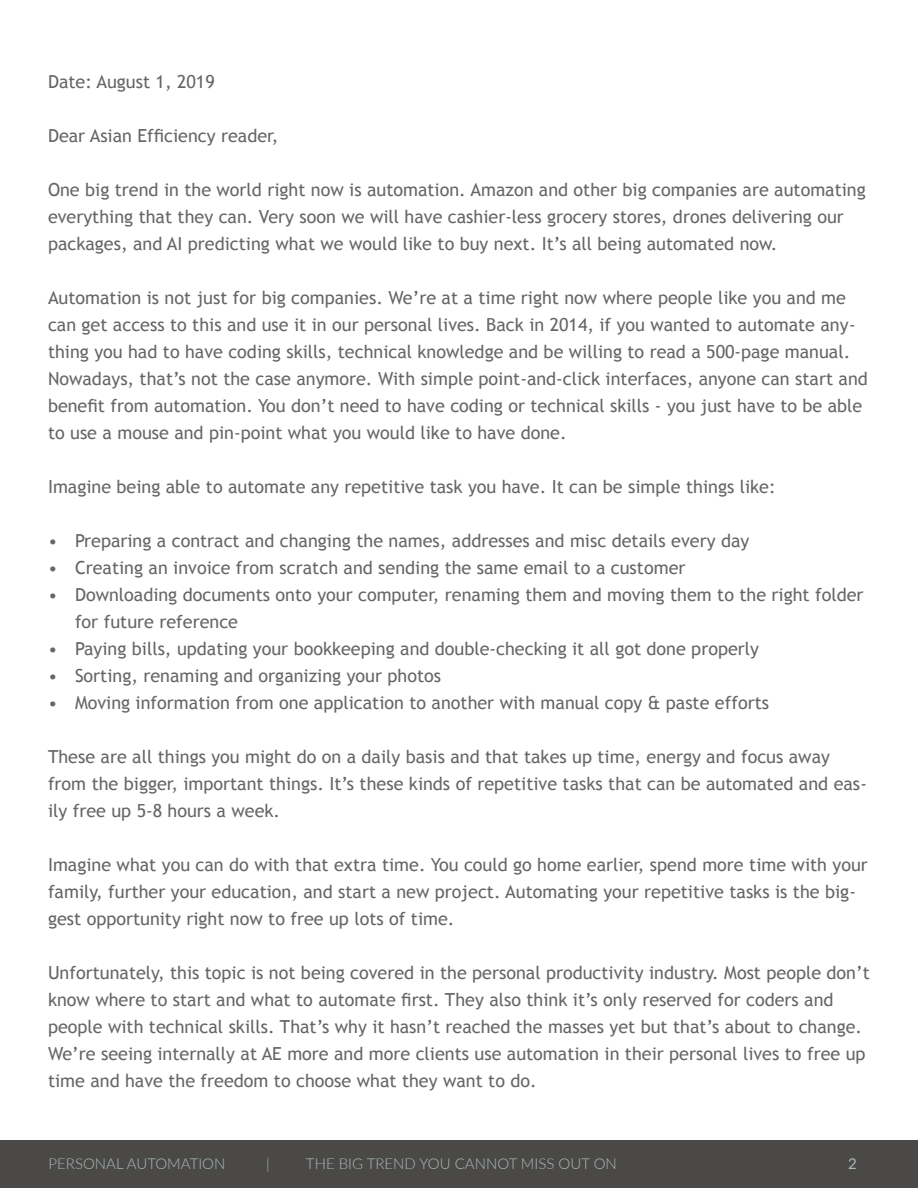
<style>
.page{position:relative;width:918px;height:1188px;background:#fff}
.page>*{position:absolute;margin:0;border:0;box-sizing:border-box;transform-origin:0 0}
.t1{font:18px/27px "Trebuchet MS";color:#666}
.t2{font:300 15px "Lato";color:#aab9b6}
.t3{font:15px "Lato";color:#aab9b6}
</style>
<div class="page">
<div style="left:0;top:1140px;width:918px;height:48px;background:#4a4947"></div>
<p class="t1" style="left:48px;top:70px;width:168px">Date: August 1, 2019</p>
<p class="t1" style="left:48px;top:123px;width:232px">Dear Asian Efficiency reader,</p>
<p class="t1" style="left:48px;top:177px;width:819px">One big trend in the world right now is automation. Amazon and other big companies are automating everything that they can. Very soon we will have cashier-less grocery stores, drones delivering our packages, and AI predicting what we would like to buy next. It’s all being automated now.</p>
<p class="t1" style="left:48px;top:285px;width:821px">Automation is not just for big companies. We’re at a time right now where people like you and me can get access to this and use it in our personal lives. Back in 2014, if you wanted to automate any&shy;thing you had to have coding skills, technical knowledge and be willing to read a 500-page manual.<br>Nowadays, that’s not the case anymore. With simple point-and-click interfaces, anyone can start and benefit from automation. You don’t need to have coding or technical skills - you just have to be able to use a mouse and pin-point what you would like to have done.</p>
<p class="t1" style="left:48px;top:474px;width:729px">Imagine being able to automate any repetitive task you have. It can be simple things like:</p>
<p class="t1" style="left:48px;top:529px;width:703px">• Preparing a contract and changing the names, addresses and misc details every day</p>
<p class="t1" style="left:48px;top:556px;width:639px">• Creating an invoice from scratch and sending the same email to a customer</p>
<p class="t1" style="left:75px;top:583px;width:790px;text-indent:-27px">• Downloading documents onto your computer, renaming them and moving them to the right folder for future reference</p>
<p class="t1" style="left:48px;top:637px;width:713px">• Paying bills, updating your bookkeeping and double-checking it all got done properly</p>
<p class="t1" style="left:48px;top:664px;width:395px">• Sorting, renaming and organizing your photos</p>
<p class="t1" style="left:48px;top:691px;width:723px">• Moving information from one application to another with manual copy &amp; paste efforts</p>
<p class="t1" style="left:48px;top:744px;width:821px">These are all things you might do on a daily basis and that takes up time, energy and focus away from the bigger, important things. It’s these kinds of repetitive tasks that can be automated and eas&shy;ily free up 5-8 hours a week.</p>
<p class="t1" style="left:48px;top:852px;width:821px">Imagine what you can do with that extra time. You could go home earlier, spend more time with your family, further your education, and start a new project. Automating your repetitive tasks is the big&shy;gest opportunity right now to free up lots of time.</p>
<p class="t1" style="left:48px;top:960px;width:823px">Unfortunately, this topic is not being covered in the personal productivity industry. Most people don’t know where to start and what to automate first. They also think it’s only reserved for coders and people with technical skills. That’s why it hasn’t reached the masses yet but that’s about to change.<br>We’re seeing internally at AE more and more clients use automation in their personal lives to free up time and have the freedom to choose what they want to do.</p>
<p class="t2" style="left:49px;top:1158px;width:178px">PERSONAL AUTOMATION</p>
<p class="t2" style="left:266px;top:1158px;width:5px">|</p>
<p class="t2" style="left:306px;top:1158px;width:312px">THE BIG TREND YOU CANNOT MISS OUT ON</p>
<p class="t3" style="left:848px;top:1155px;width:10px">2</p>
</div>
